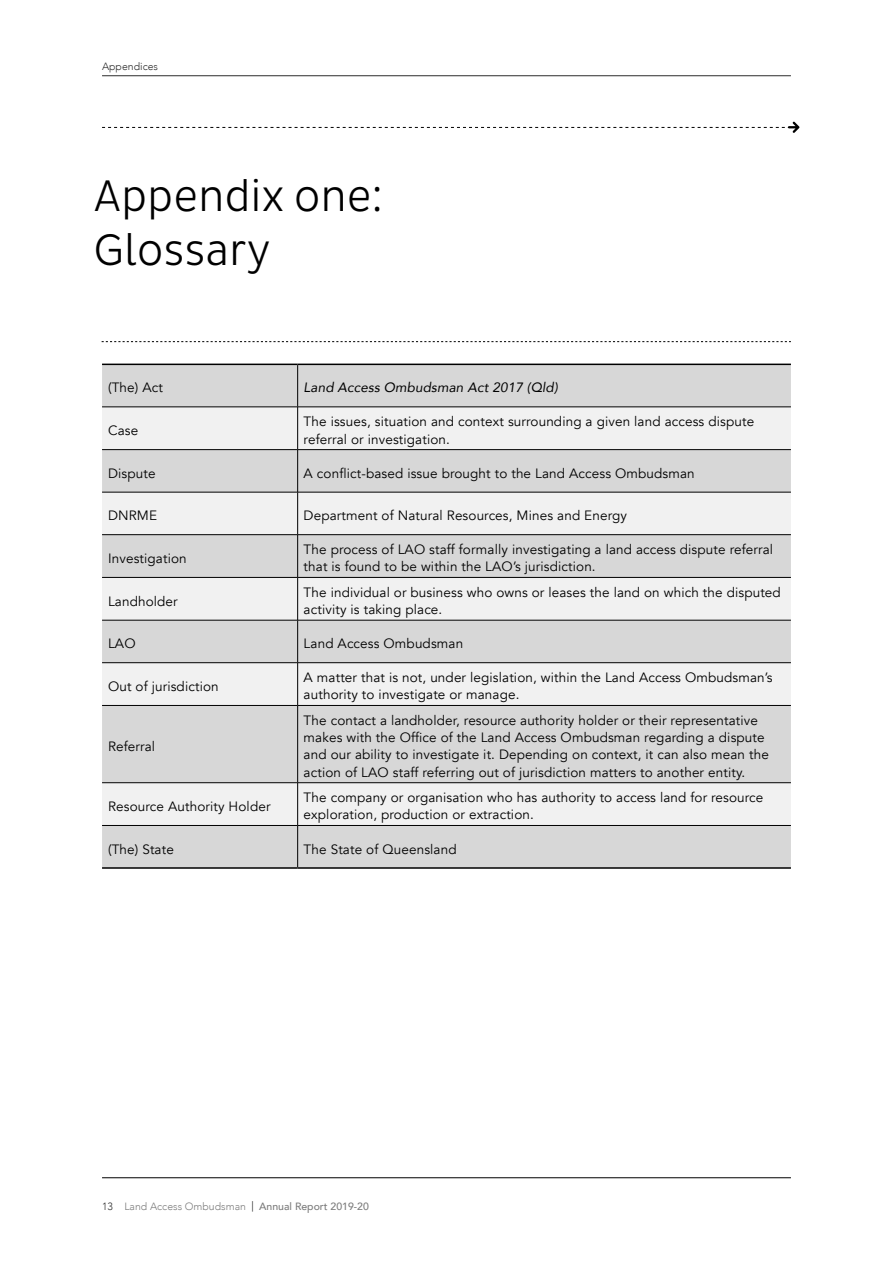
<style>
.page{position:relative;width:893px;height:1263px;background:#fff}
.page>*{position:absolute;margin:0;border:0;box-sizing:border-box;transform-origin:0 0}
.t1{font:300 45px/54px "Pluto Sans Cond";letter-spacing:.01em;color:#000}
.t2{font:13.5px/17.2px "Avenir";letter-spacing:.01em;color:#000}
.t3{font:italic 13.5px "Avenir";letter-spacing:.01em;color:#000}
.t4{font:300 10.5px "Avenir";color:#7c7c7c}
.t5{font:300 10.5px "Avenir";color:#2d2d2d}
.s1{color:#2d2d2d}
.s2{color:#000}
.s3{font-weight:500}
</style>
<div class="page">
<hr style="left:102px;top:75px;width:689px;height:1px;background:#2d2d2d">
<hr style="left:102px;top:1177px;width:689px;height:1px;background:#000">
<div style="left:102px;top:365px;width:689px;height:502px;background:#d7d7d7"></div>
<svg style="left:102px;top:408px;width:689px;height:417px"></svg>
<hr style="left:102px;top:407px;width:196px;height:1px;background:#000">
<hr style="left:298px;top:407px;width:493px;height:1px;background:#000">
<hr style="left:102px;top:449px;width:196px;height:1px;background:#000">
<hr style="left:298px;top:449px;width:493px;height:1px;background:#000">
<hr style="left:102px;top:492px;width:196px;height:1px;background:#000">
<hr style="left:298px;top:492px;width:493px;height:1px;background:#000">
<hr style="left:102px;top:534px;width:196px;height:1px;background:#000">
<hr style="left:298px;top:534px;width:493px;height:1px;background:#000">
<hr style="left:102px;top:577px;width:196px;height:1px;background:#000">
<hr style="left:298px;top:577px;width:493px;height:1px;background:#000">
<hr style="left:102px;top:620px;width:196px;height:1px;background:#000">
<hr style="left:298px;top:620px;width:493px;height:1px;background:#000">
<hr style="left:102px;top:662px;width:196px;height:1px;background:#000">
<hr style="left:298px;top:662px;width:493px;height:1px;background:#000">
<hr style="left:102px;top:705px;width:196px;height:1px;background:#000">
<hr style="left:298px;top:705px;width:493px;height:1px;background:#000">
<hr style="left:102px;top:782px;width:196px;height:1px;background:#000">
<hr style="left:298px;top:782px;width:493px;height:1px;background:#000">
<hr style="left:102px;top:825px;width:196px;height:1px;background:#000">
<hr style="left:298px;top:825px;width:493px;height:1px;background:#000">
<hr style="left:102px;top:364px;width:196px;height:1px;background:#000">
<hr style="left:298px;top:364px;width:493px;height:1px;background:#000">
<hr style="left:102px;top:867px;width:196px;height:2px;background:#000">
<hr style="left:298px;top:867px;width:493px;height:2px;background:#000">
<hr style="left:297px;top:365px;width:1px;height:42px;background:#000">
<hr style="left:297px;top:407px;width:1px;height:42px;background:#000">
<hr style="left:297px;top:450px;width:1px;height:42px;background:#000">
<hr style="left:297px;top:492px;width:1px;height:42px;background:#000">
<hr style="left:297px;top:535px;width:1px;height:42px;background:#000">
<hr style="left:297px;top:578px;width:1px;height:42px;background:#000">
<hr style="left:297px;top:620px;width:1px;height:42px;background:#000">
<hr style="left:297px;top:663px;width:1px;height:42px;background:#000">
<hr style="left:297px;top:706px;width:1px;height:76px;background:#000">
<hr style="left:297px;top:783px;width:1px;height:42px;background:#000">
<hr style="left:297px;top:826px;width:1px;height:41px;background:#000">
<svg style="left:102px;top:341px;width:689px;height:1px"></svg>
<svg style="left:102px;top:122px;width:697px;height:11px"></svg>
<p class="t5" style="left:102px;top:60px;width:58px">Appendices</p>
<h1 class="t1" style="left:94px;top:169px;width:290px">Appendix one:<br>Glossary</h1>
<p class="t2" style="left:108px;top:379px;width:56px">(The) Act</p>
<p class="t3" style="left:304px;top:379px;width:256px">Land Access Ombudsman Act 2017 (Qld)</p>
<p class="t2" style="left:108px;top:422px;width:32px">Case</p>
<p class="t2" style="left:304px;top:413px;width:452px">The issues, situation and context surrounding a given land access dispute referral or investigation.</p>
<p class="t2" style="left:108px;top:465px;width:49px">Dispute</p>
<p class="t2" style="left:304px;top:465px;width:393px">A conflict-based issue brought to the Land Access Ombudsman</p>
<p class="t2" style="left:108px;top:507px;width:51px">DNRME</p>
<p class="t2" style="left:304px;top:507px;width:325px">Department of Natural Resources, Mines and Energy</p>
<p class="t2" style="left:108px;top:550px;width:80px">Investigation</p>
<p class="t2" style="left:304px;top:541px;width:471px">The process of LAO staff formally investigating a land access dispute referral that is found to be within the LAO’s jurisdiction.</p>
<p class="t2" style="left:108px;top:592px;width:71px">Landholder</p>
<p class="t2" style="left:304px;top:584px;width:479px">The individual or business who owns or leases the land on which the disputed activity is taking place.</p>
<p class="t2" style="left:108px;top:635px;width:29px">LAO</p>
<p class="t2" style="left:304px;top:635px;width:161px">Land Access Ombudsman</p>
<p class="t2" style="left:108px;top:678px;width:112px">Out of jurisdiction</p>
<p class="t2" style="left:304px;top:669px;width:470px">A matter that is not, under legislation, within the Land Access Ombudsman’s authority to investigate or manage.</p>
<p class="t2" style="left:108px;top:738px;width:49px">Referral</p>
<p class="t2" style="left:304px;top:712px;width:467px">The contact a landholder, resource authority holder or their representative makes with the Office of the Land Access Ombudsman regarding a dispute and our ability to investigate it. Depending on context, it can also mean the action of LAO staff referring out of jurisdiction matters to another entity.</p>
<p class="t2" style="left:108px;top:798px;width:164px">Resource Authority Holder</p>
<p class="t2" style="left:304px;top:789px;width:461px">The company or organisation who has authority to access land for resource exploration, production or extraction.</p>
<p class="t2" style="left:108px;top:840px;width:67px">(The) State</p>
<p class="t2" style="left:304px;top:840px;width:155px">The State of Queensland</p>
<p class="t4" style="left:102px;top:1200px;width:268px"><span class="s1">13</span> Land Access Ombudsman <span class="s2">|</span> <span class="s3">Annual Report 2019-20</span></p>
</div>
